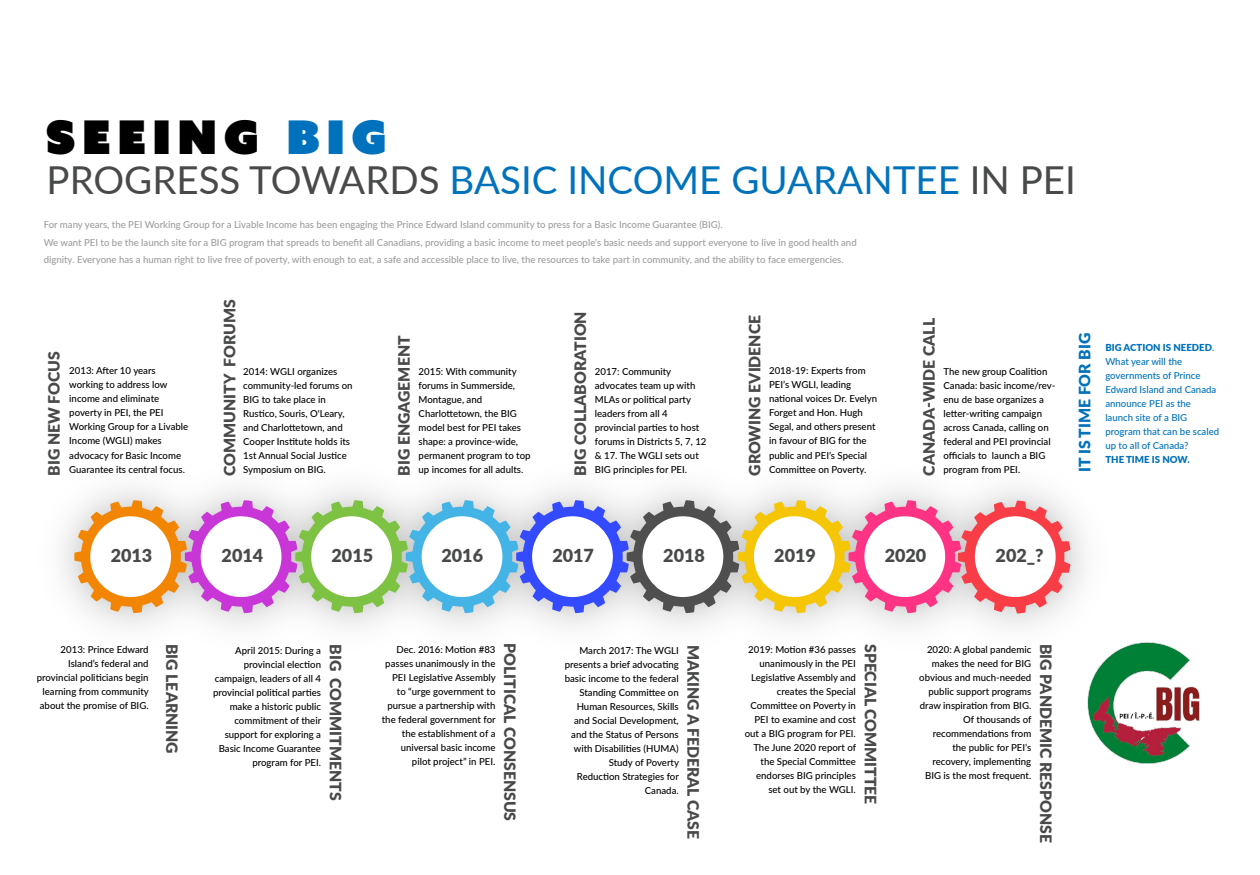
<style>
.page{position:relative;width:1260px;height:875px;background:#fff}
.page>*{position:absolute;margin:0;border:0;box-sizing:border-box;transform-origin:0 0}
.t1{font:46.38px "Azo Sans Uber";letter-spacing:.15em;color:#000}
.t2{font:38.5px "Lato";color:#484949}
.t3{font:900 17.94px "Lato";color:#484949}
.t4{font:900 15.75px "Lato";color:#484949}
.t5{font:900 15.75px "Lato";color:#0072bb}
.t6{font:500 9.62px/14px "Lato";color:#000}
.t7{font:500 9.62px/17.5px "Lato";color:#9e9d9e}
.t8{font:500 9.62px/14px "Lato";color:#0072bb}
.t9{font:900 9.62px "Lato";color:#0072bb}
.s1{color:#0071bc}
.s2{color:#0072bc}
.s3{font-weight:900}
</style>
<div class="page">
<svg style="left:74px;top:500px;width:998px;height:123px"></svg>
<div style="left:754px;top:516px;width:81px;height:81px;background:#fff;border-radius:50%"></div>
<img style="left:1087px;top:642px;width:113px;height:122px">
<h1 class="t1" style="left:46px;top:107px;width:342px">SEEING <span class="s1">BIG</span></h1>
<h2 class="t2" style="left:47px;top:152px;width:1031px">PROGRESS TOWARDS <span class="s2">BASIC INCOME GUARANTEE</span> IN PEI</h2>
<p class="t7" style="left:44px;top:216px;width:815px">For many years, the PEI Working Group for a Livable Income has been engaging the Prince Edward Island community to press for a Basic Income Guarantee (BIG).<br>We want PEI to be the launch site for a BIG program that spreads to benefit all Canadians, providing a basic income to meet people’s basic needs and support everyone to live in good health and dignity. Everyone has a human right to live free of poverty, with enough to eat, a safe and accessible place to live, the resources to take part in community, and the ability to face emergencies.</p>
<h3 class="t4" style="left:42px;top:476px;width:126px;rotate:-90deg">BIG NEW FOCUS</h3>
<h3 class="t4" style="left:218px;top:476px;width:178px;rotate:-90deg">COMMUNITY FORUMS</h3>
<p class="t6" style="left:69px;top:364px;width:121px">2013: After 10 years working to address low income and eliminate poverty in PEI, the PEI<br>Working Group for a Livable<br>Income (WGLI) makes advocacy for Basic Income<br>Guarantee its central focus.</p>
<p class="t6" style="left:243px;top:364px;width:111px">2014: WGLI organizes community-led forums on<br>BIG to take place in<br>Rustico, Souris, O'Leary, and Charlottetown, and<br>Cooper Institute holds its<br>1st Annual Social Justice<br>Symposium on BIG.</p>
<h3 class="t4" style="left:392px;top:476px;width:142px;rotate:-90deg">BIG ENGAGEMENT</h3>
<h3 class="t4" style="left:569px;top:476px;width:166px;rotate:-90deg">BIG COLLABORATION</h3>
<h3 class="t4" style="left:917px;top:476px;width:159px;rotate:-90deg">CANADA-WIDE CALL</h3>
<h3 class="t4" style="left:743px;top:476px;width:162px;rotate:-90deg">GROWING EVIDENCE</h3>
<p class="t6" style="left:769px;top:364px;width:110px">2018-19: Experts from<br>PEI’s WGLI, leading national voices Dr. Evelyn<br>Forget and Hon. Hugh<br>Segal, and others present in favour of BIG for the public and PEI’s Special</p>
<p class="t6" style="left:419px;top:364px;width:114px">2015: With community forums in Summerside,<br>Montague, and<br>Charlottetown, the BIG model best for PEI takes shape: a province-wide, permanent program to top up incomes for all adults.</p>
<p class="t6" style="left:595px;top:364px;width:113px">2017: Community advocates team up with<br>MLAs or political party leaders from all 4 provincial parties to host forums in Districts 5, 7, 12 &amp; 17. The WGLI sets out<br>BIG principles for PEI.</p>
<p class="t6" style="left:943px;top:364px;width:113px">The new group Coalition<br>Canada: basic income/rev&shy;enu de base organizes a letter-writing campaign across Canada, calling on federal and PEI provincial officials to launch a BIG</p>
<p class="t6" style="left:769px;top:462px;width:99px">Committee on Poverty.</p>
<p class="t6" style="left:943px;top:462px;width:78px">program from PEI.</p>
<h3 class="t5" style="left:1073px;top:472px;width:141px;rotate:-90deg">IT IS TIME FOR BIG</h3>
<p class="t8" style="left:1105px;top:341px;width:115px"><span class="s3">BIG ACTION IS NEEDED</span>.<br>What year will the governments of Prince<br>Edward Island and Canada announce PEI as the launch site of a BIG program that can be scaled up to all of Canada?</p>
<p class="t9" style="left:1105px;top:453px;width:86px">THE TIME IS NOW.</p>
<h3 class="t3" style="left:111px;top:542px;width:43px">2013</h3>
<h3 class="t3" style="left:222px;top:542px;width:43px">2014</h3>
<h3 class="t3" style="left:332px;top:542px;width:43px">2015</h3>
<h3 class="t3" style="left:441px;top:542px;width:43px">2016</h3>
<h3 class="t3" style="left:552px;top:542px;width:43px">2017</h3>
<h3 class="t3" style="left:663px;top:542px;width:43px">2018</h3>
<h3 class="t3" style="left:774px;top:542px;width:43px">2019</h3>
<h3 class="t3" style="left:885px;top:542px;width:43px">2020</h3>
<h3 class="t3" style="left:996px;top:542px;width:50px">202_?</h3>
<h3 class="t4" style="left:184px;top:644px;width:112px;rotate:90deg">BIG LEARNING</h3>
<h3 class="t4" style="left:347px;top:644px;width:158px;rotate:90deg">BIG COMMITMENTS</h3>
<h3 class="t4" style="left:522px;top:643px;width:179px;rotate:90deg">POLITICAL CONSENSUS</h3>
<h3 class="t4" style="left:882px;top:644px;width:162px;rotate:90deg">SPECIAL COMMITTEE</h3>
<h3 class="t4" style="left:1058px;top:644px;width:200px;rotate:90deg">BIG PANDEMIC RESPONSE</h3>
<p class="t6" style="left:37px;top:642px;width:114px;text-align:right">2013: Prince Edward<br>Island’s federal and provincial politicians begin learning from community about the promise of BIG.</p>
<p class="t6" style="left:213px;top:643px;width:110px;text-align:right">April 2015: During a provincial election campaign, leaders of all 4 provincial political parties make a historic public commitment of their support for exploring a<br>Basic Income Guarantee program for PEI.</p>
<p class="t6" style="left:382px;top:642px;width:115px;text-align:right">Dec. 2016: Motion #83 passes unanimously in the<br>PEI Legislative Assembly to “urge government to pursue a partnership with the federal government for the establishment of a universal basic income pilot project” in PEI.</p>
<p class="t6" style="left:745px;top:642px;width:113px;text-align:right">2019: Motion #36 passes unanimously in the PEI<br>Legislative Assembly and creates the Special<br>Committee on Poverty in<br>PEI to examine and cost out a BIG program for PEI.<br>The June 2020 report of the Special Committee endorses BIG principles set out by the WGLI.</p>
<p class="t6" style="left:919px;top:642px;width:114px;text-align:right">2020: A global pandemic makes the need for BIG obvious and much-needed public support programs draw inspiration from BIG.<br>Of thousands of recommendations from the public for PEI’s recovery, implementing<br>BIG is the most frequent.</p>
<p class="t6" style="left:565px;top:643px;width:116px;text-align:right">March 2017: The WGLI presents a brief advocating basic income to the federal<br>Standing Committee on<br>Human Resources, Skills and Social Development, and the Status of Persons with Disabilities (HUMA)<br>Study of Poverty<br>Reduction Strategies for<br>Canada.</p>
<h3 class="t4" style="left:705px;top:645px;width:196px;rotate:90deg">MAKING A FEDERAL CASE</h3>
</div>
